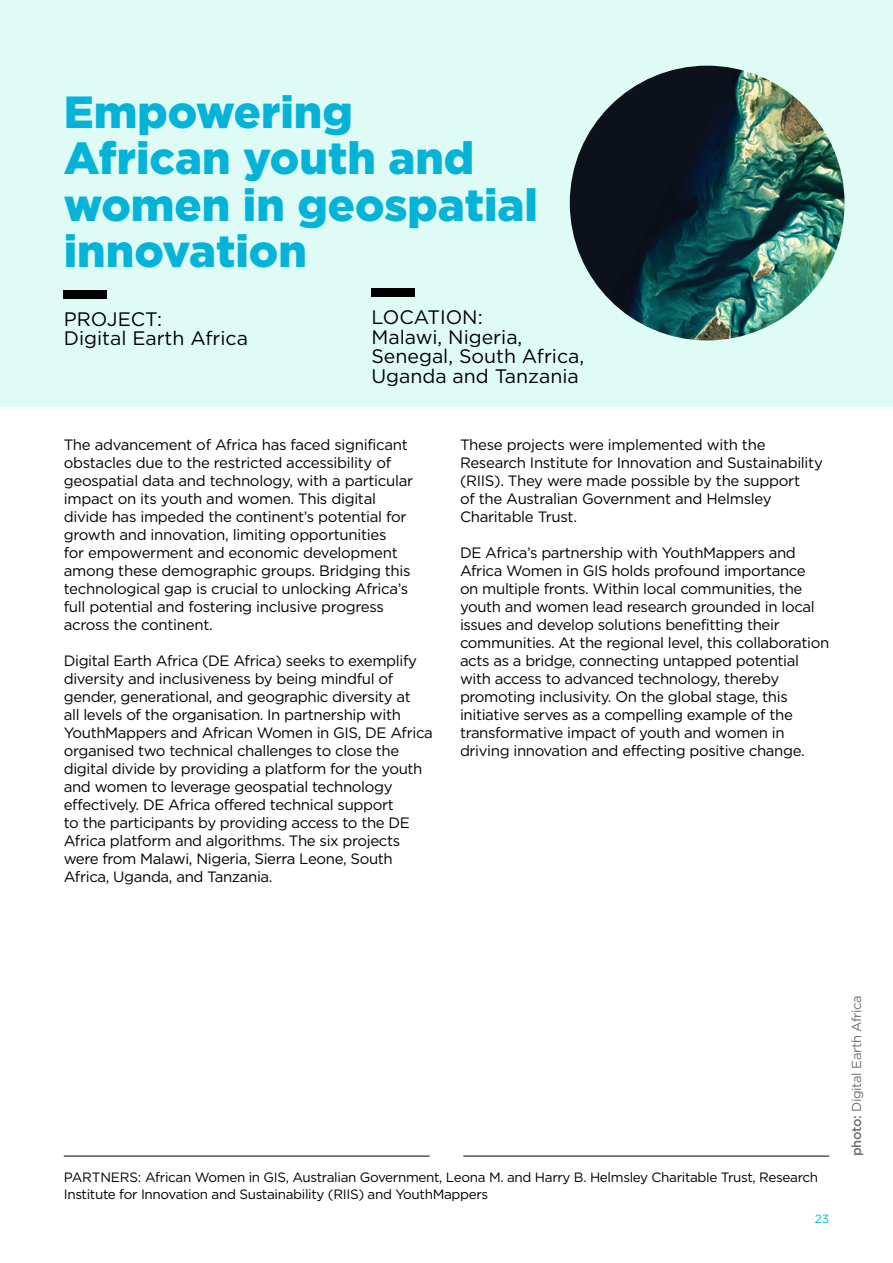
<style>
.page{position:relative;width:893px;height:1263px;background:#fff}
.page>*{position:absolute;margin:0;border:0;box-sizing:border-box;transform-origin:0 0}
.t1{font:900 71.85px "Gotham";color:#000}
.t2{font:900 45px/46.5px "Gotham";color:#04b3d7}
.t3{font:19.5px/19.5px "Gotham";color:#000}
.t4{font:15px/18px "Gotham";letter-spacing:-.025em;color:#000}
.t5{font:13.5px/16.5px "Gotham";letter-spacing:-.025em;color:#000}
.t6{font:13.05px "Gotham";letter-spacing:-.025em;color:#6d6e71}
.t7{font:12px "Gotham";color:#0db3d9}
.s1{font-weight:500}
</style>
<div class="page">
<div style="left:0;top:0;width:893px;height:407px;background:#defcf5"></div>
<img style="left:570px;top:66px;width:274px;height:274px;border-radius:137px">
<hr style="left:64px;top:1156px;width:366px;height:1px;background:#000">
<hr style="left:463px;top:1156px;width:366px;height:1px;background:#000">
<h2 class="t2" style="left:64px;top:87px;width:476px">Empowering<br>African youth and women in geospatial innovation</h2>
<h1 class="t1" style="left:64px;top:220px;width:45px">_</h1>
<h1 class="t1" style="left:371px;top:219px;width:45px">_</h1>
<h3 class="t3" style="left:64px;top:309px;width:186px">PROJECT:<br>Digital Earth Africa</h3>
<h3 class="t3" style="left:371px;top:307px;width:214px">LOCATION:<br>Malawi, Nigeria,<br>Senegal, South Africa,<br>Uganda and Tanzania</h3>
<p class="t4" style="left:64px;top:436px;width:351px">The advancement of Africa has faced significant obstacles due to the restricted accessibility of geospatial data and technology, with a particular impact on its youth and women. This digital divide has impeded the continent’s potential for growth and innovation, limiting opportunities<br>for empowerment and economic development among these demographic groups. Bridging this technological gap is crucial to unlocking Africa’s full potential and fostering inclusive progress across the continent.</p>
<p class="t4" style="left:64px;top:652px;width:371px">Digital Earth Africa (DE Africa) seeks to exemplify diversity and inclusiveness by being mindful of gender, generational, and geographic diversity at<br>all levels of the organisation. In partnership with YouthMappers and African Women in GIS, DE Africa organised two technical challenges to close the digital divide by providing a platform for the youth and women to leverage geospatial technology effectively. DE Africa offered technical support<br>to the participants by providing access to the DE Africa platform and algorithms. The six projects were from Malawi, Nigeria, Sierra Leone, South Africa, Uganda, and Tanzania.</p>
<p class="t4" style="left:460px;top:436px;width:364px">These projects were implemented with the Research Institute for Innovation and Sustainability (RIIS). They were made possible by the support<br>of the Australian Government and Helmsley Charitable Trust.</p>
<p class="t4" style="left:460px;top:544px;width:371px">DE Africa’s partnership with YouthMappers and Africa Women in GIS holds profound importance<br>on multiple fronts. Within local communities, the youth and women lead research grounded in local issues and develop solutions benefitting their communities. At the regional level, this collaboration acts as a bridge, connecting untapped potential with access to advanced technology, thereby promoting inclusivity. On the global stage, this initiative serves as a compelling example of the transformative impact of youth and women in driving innovation and effecting positive change.</p>
<p class="t5" style="left:64px;top:1169px;width:756px">PARTNERS: African Women in GIS, Australian Government, Leona M. and Harry B. Helmsley Charitable Trust, Research<br>Institute for Innovation and Sustainability (RIIS) and YouthMappers</p>
<p class="t7" style="left:815px;top:1212px;width:16px">23</p>
<p class="t6" style="left:849px;top:1156px;width:163px;rotate:-90deg"><span class="s1">photo:</span> Digital Earth Africa</p>
</div>
